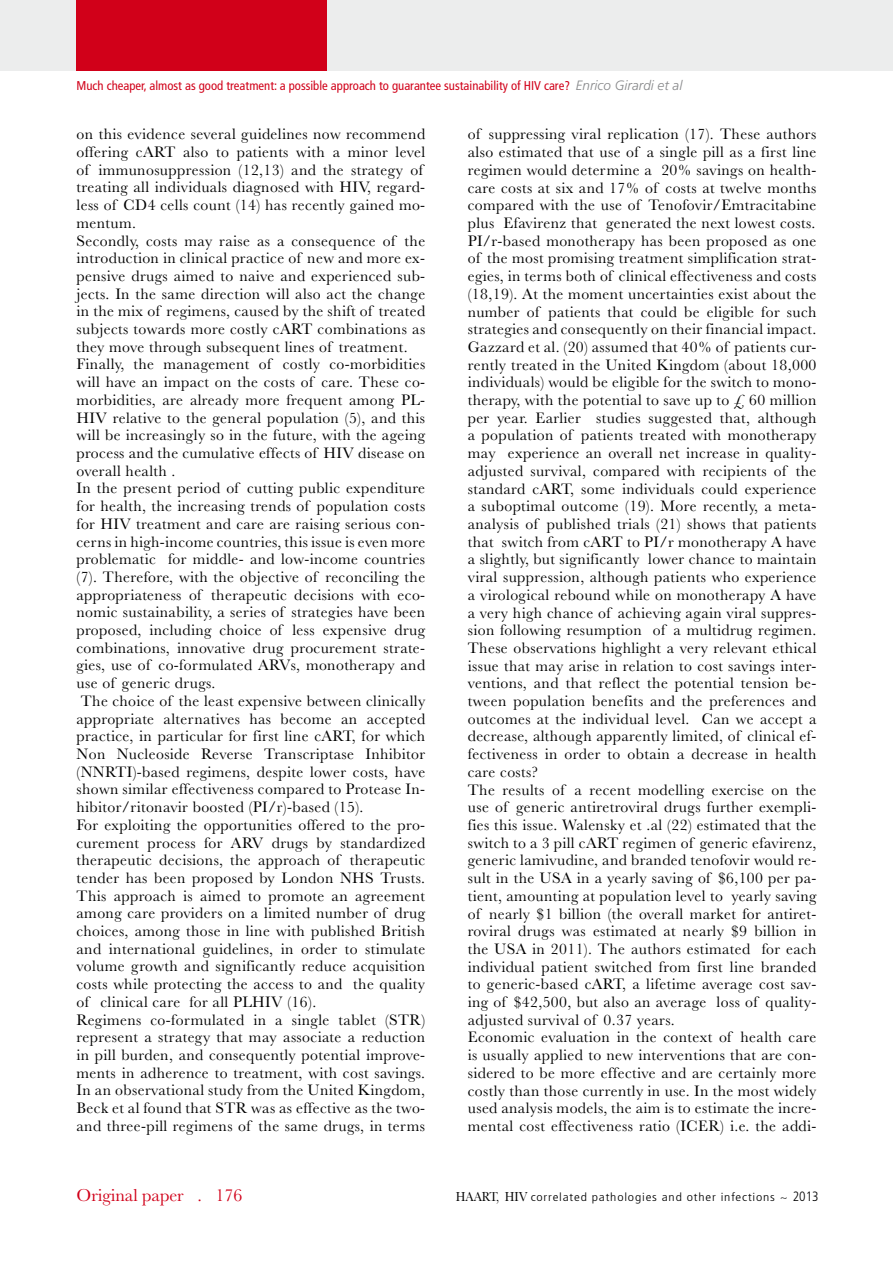
<style>
.page{position:relative;width:893px;height:1263px;background:#fff}
.page>*{position:absolute;margin:0;border:0;box-sizing:border-box;transform-origin:0 0}
.t1{font:18px "Baskerville";color:#d10019}
.t2{font:15.75px/17.7px "Baskerville";letter-spacing:.025em;color:#000}
.t3{font:condensed 12.75px "Frutiger";color:#d10019}
.t4{font:300 condensed 11.55px "Frutiger";letter-spacing:.06em;color:#000;scale:1.18 1}
.s1{font-weight:300;font-style:italic;font-stretch:normal;font-size:13.5px;color:#87888a}
.s2{font-family:"Baskerville";font-weight:400;font-stretch:normal;font-size:13.5px}
.s3{font-size:13.5px}
</style>
<div class="page">
<div style="left:0;top:0;width:893px;height:71px;background:#eceded"></div>
<div style="left:77px;top:0;width:250px;height:71px;background:#d10019"></div>
<p class="t3" style="left:77px;top:78px;width:607px">Much cheaper, almost as good treatment: a possible approach to guarantee sustainability of HIV care? <span class="s1">Enrico Girardi et al</span></p>
<p class="t2" style="left:77px;top:125px;width:350px">on this evidence several guidelines now recommend offering cART also to patients with a minor level of immunosuppression (12,13) and the strategy of treating all individuals diagnosed with HIV, regard&shy;less of CD4 cells count (14) has recently gained mo&shy;mentum.<br>Secondly, costs may raise as a consequence of the introduction in clinical practice of new and more ex&shy;pensive drugs aimed to naive and experienced sub&shy;jects. In the same direction will also act the change in the mix of regimens, caused by the shift of treated subjects towards more costly cART combinations as they move through subsequent lines of treatment.<br>Finally, the management of costly co-morbidities will have an impact on the costs of care. These co&shy;morbidities, are already more frequent among PL-HIV relative to the general population (5), and this will be increasingly so in the future, with the ageing process and the cumulative effects of HIV disease on overall health .<br>In the present period of cutting public expenditure for health, the increasing trends of population costs for HIV treatment and care are raising serious con&shy;cerns in high-income countries, this issue is even more problematic for middle- and low-income countries (7). Therefore, with the objective of reconciling the appropriateness of therapeutic decisions with eco&shy;nomic sustainability, a series of strategies have been proposed, including choice of less expensive drug combinations, innovative drug procurement strate&shy;gies, use of co-formulated ARVs, monotherapy and use of generic drugs.<br>The choice of the least expensive between clinically appropriate alternatives has become an accepted practice, in particular for first line cART, for which Non Nucleoside Reverse Transcriptase Inhibitor (NNRTI)-based regimens, despite lower costs, have shown similar effectiveness compared to Protease In&shy;hibitor/ritonavir boosted (PI/r)-based (15).<br>For exploiting the opportunities offered to the pro&shy;curement process for ARV drugs by standardized therapeutic decisions, the approach of therapeutic tender has been proposed by London NHS Trusts.<br>This approach is aimed to promote an agreement among care providers on a limited number of drug choices, among those in line with published British and international guidelines, in order to stimulate volume growth and significantly reduce acquisition costs while protecting the access to and the quality of clinical care for all PLHIV (16).<br>Regimens co-formulated in a single tablet (STR) represent a strategy that may associate a reduction in pill burden, and consequently potential improve&shy;ments in adherence to treatment, with cost savings.<br>In an observational study from the United Kingdom, Beck et al found that STR was as effective as the two&shy;and three-pill regimens of the same drugs, in terms</p>
<p class="t2" style="left:468px;top:126px;width:350px">of suppressing viral replication (17). These authors also estimated that use of a single pill as a first line regimen would determine a 20% savings on health&shy;care costs at six and 17% of costs at twelve months compared with the use of Tenofovir/Emtracitabine plus Efavirenz that generated the next lowest costs.<br>PI/r-based monotherapy has been proposed as one of the most promising treatment simplification strat&shy;egies, in terms both of clinical effectiveness and costs (18,19). At the moment uncertainties exist about the number of patients that could be eligible for such strategies and consequently on their financial impact.<br>Gazzard et al. (20) assumed that 40% of patients cur&shy;rently treated in the United Kingdom (about 18,000 individuals) would be eligible for the switch to mono&shy;therapy, with the potential to save up to £ 60 million per year. Earlier studies suggested that, although a population of patients treated with monotherapy may experience an overall net increase in quality&shy;adjusted survival, compared with recipients of the standard cART, some individuals could experience a suboptimal outcome (19). More recently, a meta&shy;analysis of published trials (21) shows that patients that switch from cART to PI/r monotherapy A have a slightly, but significantly lower chance to maintain viral suppression, although patients who experience a virological rebound while on monotherapy A have a very high chance of achieving again viral suppres&shy;sion following resumption of a multidrug regimen.<br>These observations highlight a very relevant ethical issue that may arise in relation to cost savings inter&shy;ventions, and that reflect the potential tension be&shy;tween population benefits and the preferences and outcomes at the individual level. Can we accept a decrease, although apparently limited, of clinical ef&shy;fectiveness in order to obtain a decrease in health care costs?<br>The results of a recent modelling exercise on the use of generic antiretroviral drugs further exempli&shy;fies this issue. Walensky et .al (22) estimated that the switch to a 3 pill cART regimen of generic efavirenz, generic lamivudine, and branded tenofovir would re&shy;sult in the USA in a yearly saving of $6,100 per pa&shy;tient, amounting at population level to yearly saving of nearly $1 billion (the overall market for antiret&shy;roviral drugs was estimated at nearly $9 billion in the USA in 2011). The authors estimated for each individual patient switched from first line branded to generic-based cART, a lifetime average cost sav&shy;ing of $42,500, but also an average loss of quality&shy;adjusted survival of 0.37 years.<br>Economic evaluation in the context of health care is usually applied to new interventions that are con&shy;sidered to be more effective and are certainly more costly than those currently in use. In the most widely used analysis models, the aim is to estimate the incre&shy;mental cost effectiveness ratio (ICER) i.e. the addi-</p>
<p class="t1" style="left:77px;top:1185px;width:167px">Original paper . 176</p>
<p class="t4" style="left:456px;top:1190px;width:309px"><span class="s2">HAART, HIV</span> correlated pathologies and other infections ~ <span class="s3">2013</span></p>
</div>
